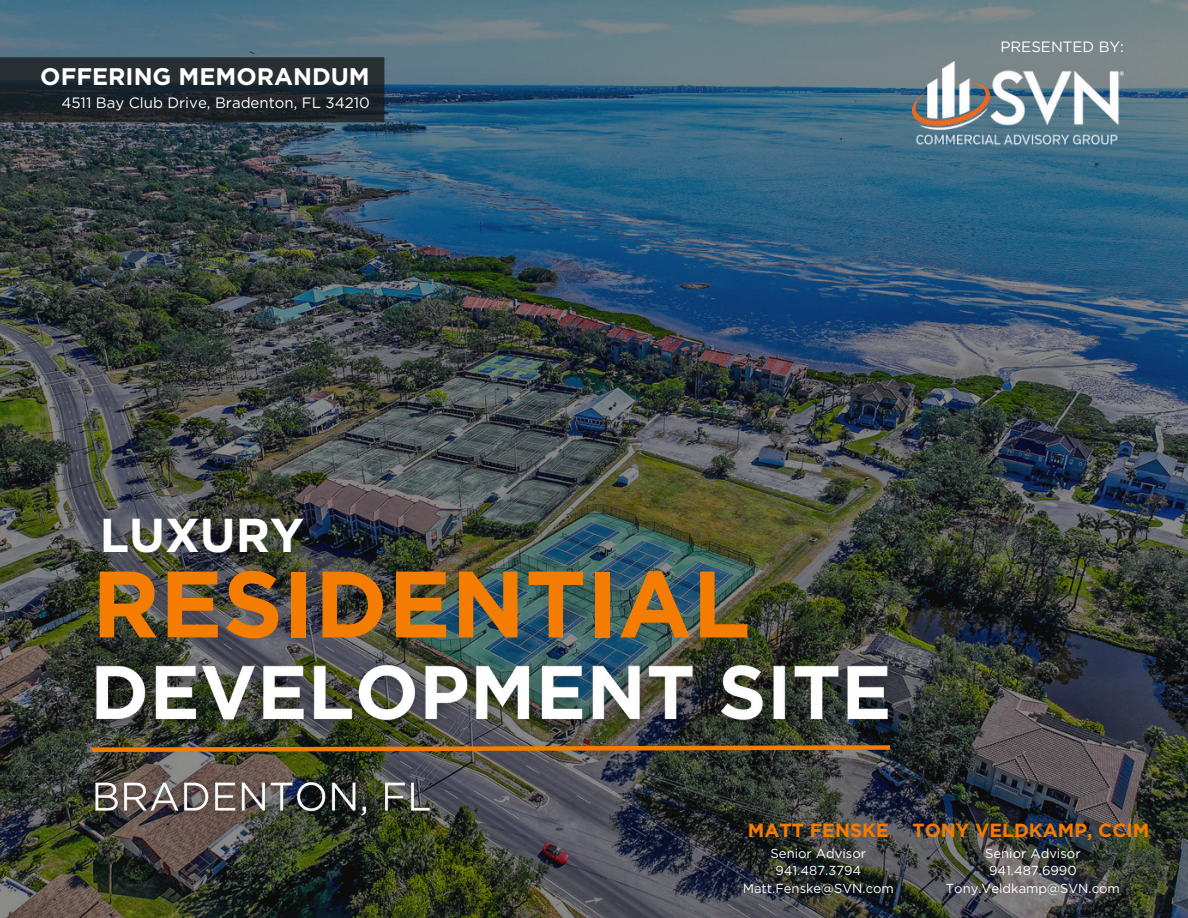
<style>
.page{position:relative;width:1188px;height:918px;background:#fff}
.page>*{position:absolute;margin:0;border:0;box-sizing:border-box;transform-origin:0 0}
.t1{font:700 94.05px "Gotham";color:#f47c00}
.t2{font:700 47.55px "Gotham";color:#fff}
.t3{font:700 24px "Gotham";color:#fff}
.t4{font:700 19.05px "Gotham";color:#f47c00}
.t5{font:15px "Gotham";color:#fff}
.t6{font:13.05px/17.4px "Gotham";color:#fff;text-align:center}
</style>
<div class="page">
<img style="left:0;top:0;width:1188px;height:918px">
<img style="left:912px;top:62px;width:212px;height:85px">
<img style="left:92px;top:646px;width:815px;height:97px">
<img style="left:85px;top:773px;width:356px;height:56px">
<img style="left:87px;top:743px;width:807px;height:11px">
<svg style="left:0;top:57px;width:385px;height:66px;background:#20282d"></svg>
<h3 class="t3" style="left:40px;top:62px;width:331px">OFFERING MEMORANDUM</h3>
<p class="t5" style="left:61px;top:94px;width:310px">4511 Bay Club Drive, Bradenton, FL 34210</p>
<p class="t5" style="left:1000px;top:38px;width:125px">PRESENTED BY:</p>
<h5 class="t2" style="left:100px;top:507px;width:206px">LUXURY</h5>
<h4 class="t1" style="left:92px;top:547px;width:660px">RESIDENTIAL</h4>
<h3 class="t4" style="left:748px;top:819px;width:143px">MATT FENSKE</h3>
<p class="t6" style="left:743px;top:844px;width:153px">Senior Advisor<br>941.487.3794<br>Matt.Fenske@SVN.com</p>
<h3 class="t4" style="left:912px;top:819px;width:238px">TONY VELDKAMP, CCIM</h3>
<p class="t6" style="left:946px;top:844px;width:176px">Senior Advisor<br>941.487.6990<br>Tony.Veldkamp@SVN.com</p>
</div>
